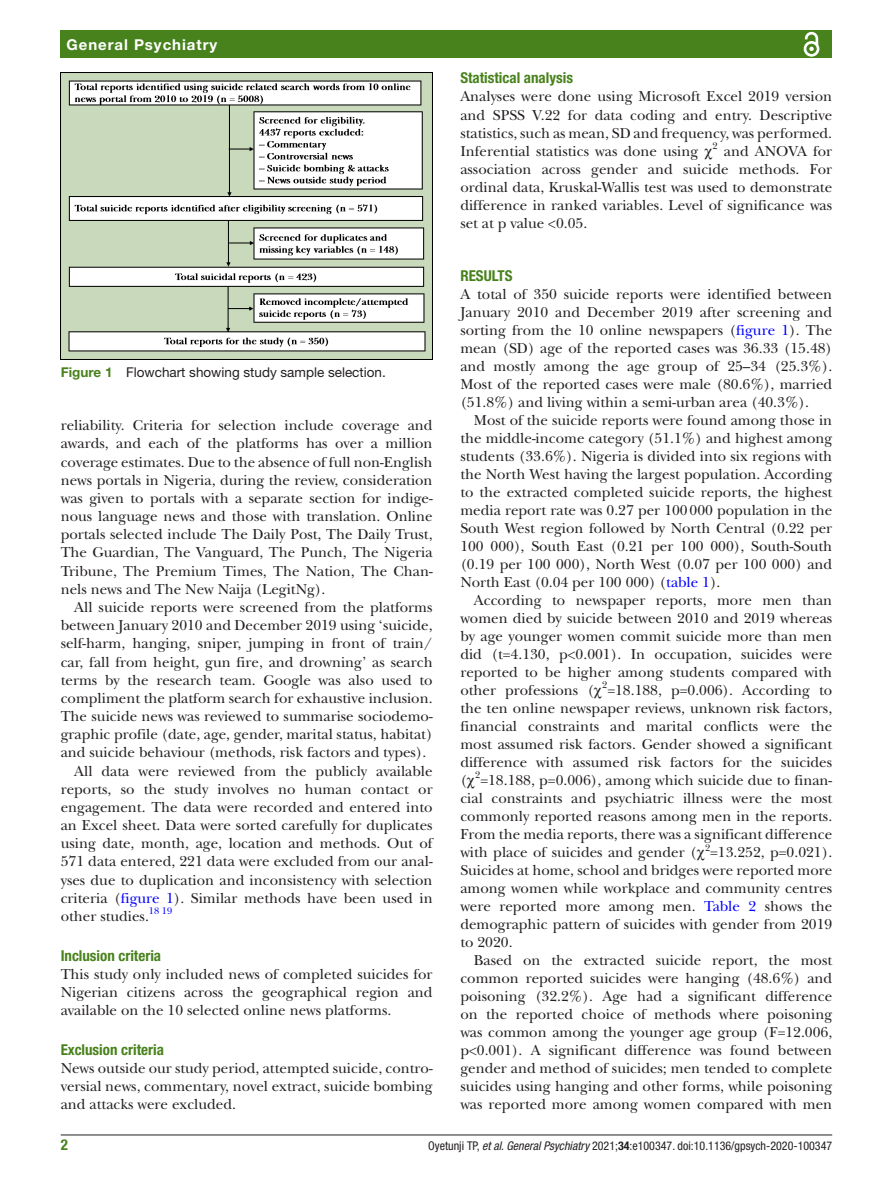
<style>
.page{position:relative;width:893px;height:1191px;background:#fff}
.page>*{position:absolute;margin:0;border:0;box-sizing:border-box;transform-origin:0 0}
.t1{font:15px/18px "New Baskerville";color:#231f20;text-align:justify}
.t2{font:700 condensed 15px "Helvetica Neue LT Std";color:#48821c}
.t3{font:700 15px "Helvetica Neue LT Std";letter-spacing:.065em;color:#fff}
.t4{font:13.5px "Helvetica Neue LT Std";color:#231f20}
.t5{font:condensed 12px "Helvetica Neue LT Std";color:#231f20}
.t6{font:9.9px "New Baskerville";color:#00f}
.t7{font:9.9px "New Baskerville";color:#231f20}
.s1{font-weight:700;color:#48821c}
.s2{color:#00f}
.s3{font-style:italic}
.s4{font-weight:700}
</style>
<div class="page">
<hr style="left:61px;top:1134px;width:771px;height:1px;background:#231f20">
<div style="left:61px;top:31px;width:771px;height:27px;background:#48821c"></div>
<svg style="left:803px;top:31px;width:17px;height:26px"></svg>
<img style="left:61px;top:73px;width:372px;height:286px">
<p class="t3" style="left:66px;top:35px;width:152px">General Psychiatry</p>
<p class="t4" style="left:61px;top:364px;width:327px"><span class="s1">Figure 1</span> Flowchart showing study sample selection.</p>
<p class="t1" style="left:61px;top:416px;width:373px">reliability. Criteria for selection include coverage and awards, and each of the platforms has over a million coverage estimates. Due to the absence of full non-English news portals in Nigeria, during the review, consideration was given to portals with a separate section for indige&shy;nous language news and those with translation. Online portals selected include The Daily Post, The Daily Trust, The Guardian, The Vanguard, The Punch, The Nigeria Tribune, The Premium Times, The Nation, The Chan&shy;nels news and The New Naija (LegitNg).</p>
<p class="t1" style="left:74px;top:598px;width:360px">All suicide reports were screened from the platforms</p>
<p class="t1" style="left:61px;top:616px;width:373px">between January 2010 and December 2019 using ‘suicide,</p>
<p class="t1" style="left:61px;top:634px;width:373px">self-harm, hanging, sniper, jumping in front of train/</p>
<p class="t1" style="left:61px;top:653px;width:373px">car, fall from height, gun fire, and drowning’ as search</p>
<p class="t1" style="left:61px;top:671px;width:373px">terms by the research team. Google was also used to</p>
<p class="t1" style="left:61px;top:689px;width:373px">compliment the platform search for exhaustive inclusion.</p>
<p class="t1" style="left:61px;top:707px;width:373px">The suicide news was reviewed to summarise sociodemo-</p>
<p class="t1" style="left:61px;top:725px;width:373px">graphic profile (date, age, gender, marital status, habitat)</p>
<p class="t1" style="left:61px;top:743px;width:367px">and suicide behaviour (methods, risk factors and types).</p>
<p class="t1" style="left:74px;top:762px;width:360px">All data were reviewed from the publicly available</p>
<p class="t1" style="left:61px;top:780px;width:373px">reports, so the study involves no human contact or</p>
<p class="t1" style="left:61px;top:798px;width:373px">engagement. The data were recorded and entered into</p>
<p class="t1" style="left:61px;top:816px;width:373px">an Excel sheet. Data were sorted carefully for duplicates</p>
<p class="t1" style="left:61px;top:834px;width:373px">using date, month, age, location and methods. Out of</p>
<p class="t1" style="left:61px;top:852px;width:373px">571 data entered, 221 data were excluded from our anal-</p>
<p class="t1" style="left:61px;top:870px;width:373px">yses due to duplication and inconsistency with selection</p>
<p class="t1" style="left:61px;top:889px;width:373px">criteria (<span class="s2">figure 1</span>). Similar methods have been used in</p>
<p class="t1" style="left:61px;top:907px;width:90px">other studies.</p>
<p class="t6" style="left:149px;top:905px;width:25px">18 19</p>
<p class="t2" style="left:61px;top:946px;width:102px">Inclusion criteria</p>
<p class="t1" style="left:61px;top:964px;width:373px">This study only included news of completed suicides for Nigerian citizens across the geographical region and available on the 10 selected online news platforms.</p>
<p class="t2" style="left:61px;top:1040px;width:105px">Exclusion criteria</p>
<p class="t1" style="left:61px;top:1059px;width:373px">News outside our study period, attempted suicide, contro&shy;versial news, commentary, novel extract, suicide bombing and attacks were excluded.</p>
<p class="t2" style="left:460px;top:69px;width:114px">Statistical analysis</p>
<p class="t1" style="left:460px;top:88px;width:373px">Analyses were done using Microsoft Excel 2019 version and SPSS V.22 for data coding and entry. Descriptive statistics, such as mean, SD and frequency, was performed.<br>Inferential statistics was done using <sup>2</sup> and ANOVA for association across gender and suicide methods. For ordinal data, Kruskal-Wallis test was used to demonstrate difference in ranked variables. Level of significance was set at p value &lt;0.05.</p>
<p class="t2" style="left:460px;top:267px;width:54px">RESULTS</p>
<p class="t1" style="left:460px;top:285px;width:373px">A total of 350 suicide reports were identified between January 2010 and December 2019 after screening and sorting from the 10 online newspapers (<span class="s2">figure 1</span>). The mean (SD) age of the reported cases was 36.33 (15.48) and mostly among the age group of 25–34 (25.3%).<br>Most of the reported cases were male (80.6%), married (51.8%) and living within a semi-urban area (40.3%).</p>
<p class="t1" style="left:460px;top:411px;width:373px;text-indent:13px">Most of the suicide reports were found among those in the middle-income category (51.1%) and highest among students (33.6%). Nigeria is divided into six regions with the North West having the largest population. According to the extracted completed suicide reports, the highest media report rate was 0.27 per 100000 population in the South West region followed by North Central (0.22 per 100 000), South East (0.21 per 100 000), South-South (0.19 per 100 000), North West (0.07 per 100 000) and North East (0.04 per 100 000) (<span class="s2">table 1</span>).</p>
<p class="t1" style="left:460px;top:591px;width:373px;text-indent:13px">According to newspaper reports, more men than women died by suicide between 2010 and 2019 whereas by age younger women commit suicide more than men did (t=4.130, p&lt;0.001). In occupation, suicides were reported to be higher among students compared with other professions (</p>
<p class="t7" style="left:602px;top:679px;width:7px">2</p>
<p class="t1" style="left:460px;top:681px;width:373px;text-indent:147px">=18.188, p=0.006). According to the ten online newspaper reviews, unknown risk factors, financial constraints and marital conflicts were the most assumed risk factors. Gender showed a significant difference with assumed risk factors for the suicides (</p>
<p class="t7" style="left:475px;top:769px;width:7px">2</p>
<p class="t1" style="left:460px;top:771px;width:373px;text-indent:20px">=18.188, p=0.006), among which suicide due to finan&shy;cial constraints and psychiatric illness were the most commonly reported reasons among men in the reports.<br>From the media reports, there was a significant difference with place of suicides and gender ( <sup>2</sup>=13.252, p=0.021).<br>Suicides at home, school and bridges were reported more among women while workplace and community centres were reported more among men. <span class="s2">Table 2</span> shows the demographic pattern of suicides with gender from 2019 to 2020.</p>
<p class="t1" style="left:460px;top:951px;width:373px;text-indent:14px">Based on the extracted suicide report, the most common reported suicides were hanging (48.6%) and poisoning (32.2%). Age had a significant difference on the reported choice of methods where poisoning was common among the younger age group (F=12.006, p&lt;0.001). A significant difference was found between gender and method of suicides; men tended to complete suicides using hanging and other forms, while poisoning was reported more among women compared with men</p>
<p class="t2" style="left:61px;top:1135px;width:9px">2</p>
<p class="t5" style="left:428px;top:1138px;width:406px">Oyetunji TP, <span class="s3">et al</span>. <span class="s3">General Psychiatry</span> 2021;<span class="s4">34</span>:e100347. doi:10.1136/gpsych-2020-100347</p>
</div>
